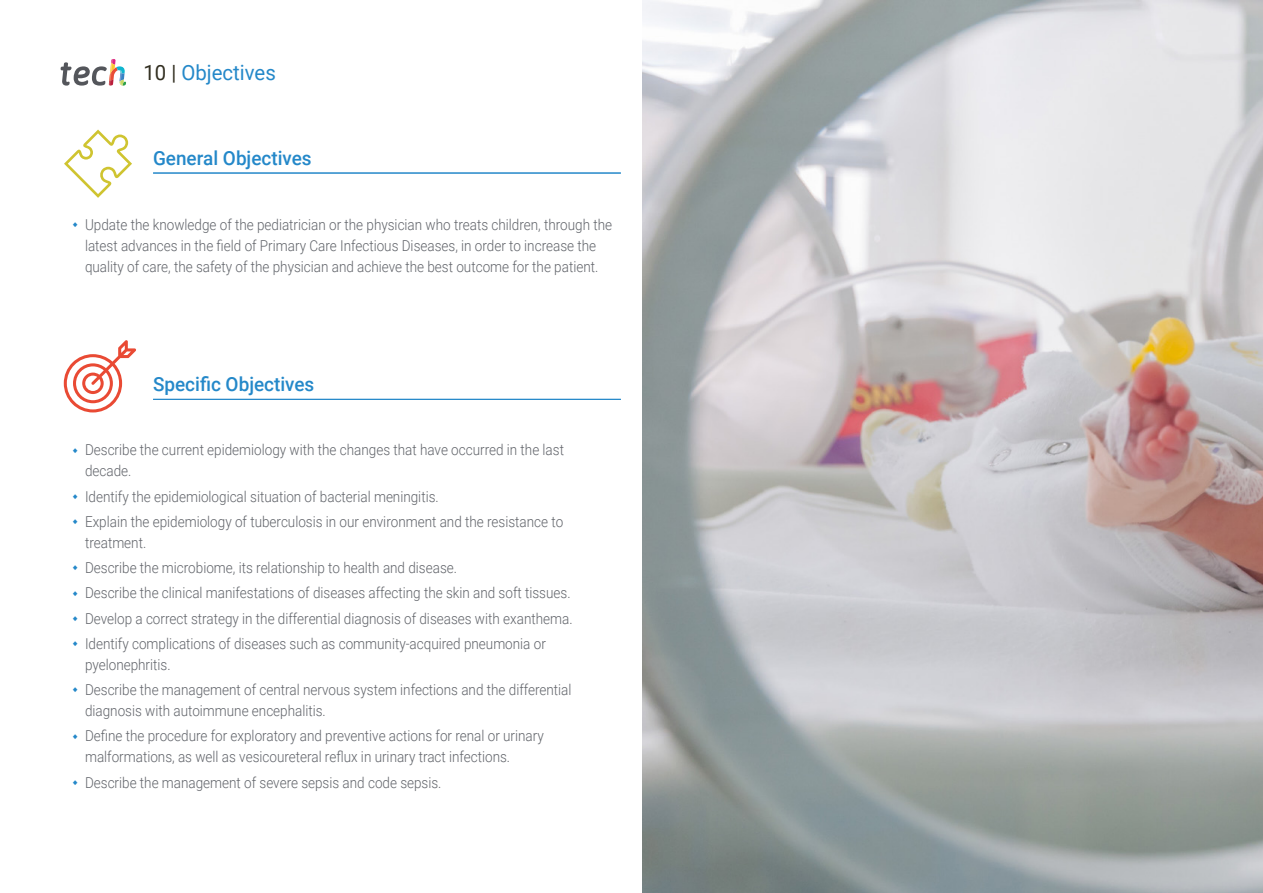
<style>
.page{position:relative;width:1263px;height:893px;background:#fff}
.page>*{position:absolute;margin:0;border:0;box-sizing:border-box;transform-origin:0 0}
.t1{font:21px "Roboto";color:#2488c9}
.t2{font:500 19.5px "Roboto";color:#2488c9}
.t3{font:300 15px/25.2px "Roboto";color:#61646a;scale:.9 1}
.s1{color:#312e20}
</style>
<div class="page">
<svg style="left:64px;top:340px;width:72px;height:72px"></svg>
<hr style="left:153px;top:173px;width:468px;height:1px;background:#2488c9">
<hr style="left:153px;top:399px;width:468px;height:1px;background:#2488c9">
<svg style="left:64px;top:130px;width:68px;height:68px"></svg>
<img style="left:642px;top:0;width:621px;height:893px">
<svg style="left:61px;top:59px;width:65px;height:27px"></svg>
<h1 class="t1" style="left:144px;top:57px;width:134px"><span class="s1">10 |</span> Objectives</h1>
<h2 class="t2" style="left:153px;top:144px;width:160px">General Objectives</h2>
<p class="t3" style="left:85px;top:214px;width:587px;line-height:21px">Update the knowledge of the pediatrician or the physician who treats children, through the latest advances in the field of Primary Care Infectious Diseases, in order to increase the quality of care, the safety of the physician and achieve the best outcome for the patient.</p>
<h2 class="t2" style="left:153px;top:370px;width:163px">Specific Objectives</h2>
<p class="t3" style="left:85px;top:439px;width:534px;line-height:21px">Describe the current epidemiology with the changes that have occurred in the last decade.</p>
<p class="t3" style="left:85px;top:483px;width:533px">Identify the epidemiological situation of bacterial meningitis.<br>Explain the epidemiology of tuberculosis in our environment and the resistance to</p>
<p class="t3" style="left:85px;top:529px;width:543px">treatment.<br>Describe the microbiome, its relationship to health and disease.<br>Describe the clinical manifestations of diseases affecting the skin and soft tissues.<br>Develop a correct strategy in the differential diagnosis of diseases with exanthema.<br>Identify complications of diseases such as community-acquired pneumonia or</p>
<p class="t3" style="left:85px;top:651px;width:542px">pyelonephritis.<br>Describe the management of central nervous system infections and the differential</p>
<p class="t3" style="left:85px;top:698px;width:511px">diagnosis with autoimmune encephalitis.<br>Define the procedure for exploratory and preventive actions for renal or urinary</p>
<p class="t3" style="left:85px;top:744px;width:474px">malformations, as well as vesicoureteral reflux in urinary tract infections.<br>Describe the management of severe sepsis and code sepsis.</p>
</div>
